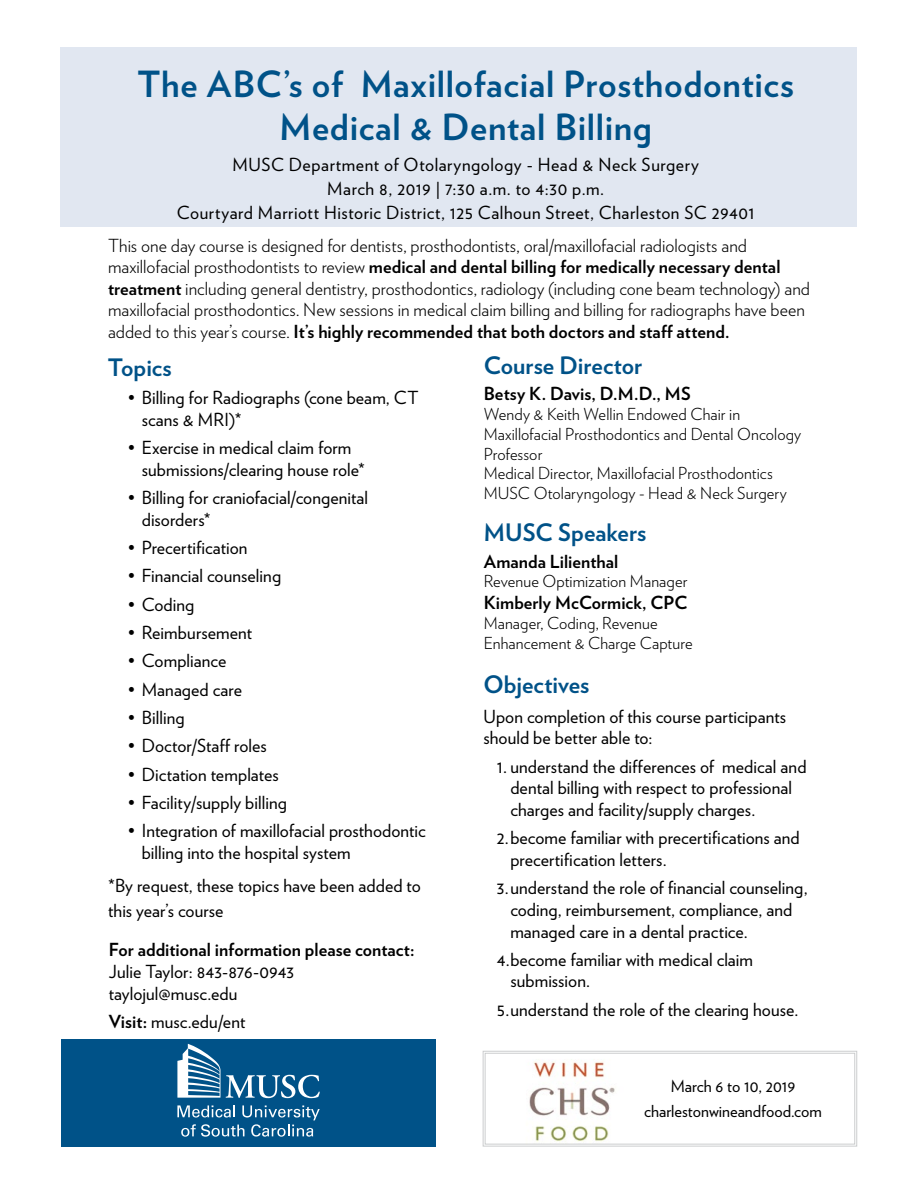
<style>
.page{position:relative;width:918px;height:1188px;background:#fff}
.page>*{position:absolute;margin:0;border:0;box-sizing:border-box;transform-origin:0 0}
.Headline{font:700 36px "Verlag";letter-spacing:.02em;color:#005288}
.Headings{font:700 24px "Verlag";color:#005288}
.address{font:18px/21.6px "Verlag";letter-spacing:.005em;color:#000}
.Overview{font:300 18px/21.6px "Verlag";color:#000}
.address-2{font:18px "Verlag";letter-spacing:.03em;color:#000}
.Speaker{font:700 18px "Verlag";letter-spacing:.005em;color:#000}
.schedule{font:18px/25.5px "Verlag";letter-spacing:.005em;color:#000}
.Title__info{font:300 16.5px/19.8px "Verlag";letter-spacing:.005em;color:#000}
.schedule-2{font:16.5px "Verlag";color:#000}
.s1{font-weight:700}
</style>
<div class="page">
<div style="left:61px;top:47px;width:796px;height:180px;background:#e1e7f1"></div>
<svg style="left:482px;top:1050px;width:376px;height:97px"></svg>
<div style="left:485px;top:1053px;width:370px;height:92px;border:1px solid #cbcdce"></div>
<img style="left:515px;top:1050px;width:114px;height:97px">
<div style="left:61px;top:1040px;width:374px;height:107px;background:#005288"></div>
<svg style="left:177px;top:1105px;width:143px;height:32px"></svg>
<svg style="left:177px;top:1044px;width:143px;height:54px"></svg>
<p class="Headline" style="left:138px;top:56px;width:658px">The ABC’s of Maxillofacial Prosthodontics</p>
<p class="Headline" style="left:279px;top:99px;width:374px">Medical &amp; Dental Billing</p>
<p class="address-2" style="left:233px;top:151px;width:468px">MUSC Department of Otolaryngology - Head &amp; Neck Surgery</p>
<p class="address-2" style="left:327px;top:175px;width:278px">March 8, 2019 | 7:30 a.m. to 4:30 p.m.</p>
<p class="address-2" style="left:177px;top:199px;width:579px">Courtyard Marriott Historic District, 125 Calhoun Street, Charleston SC 29401</p>
<p class="Overview" style="left:108px;top:233px;width:704px">This one day course is designed for dentists, prosthodontists, oral/maxillofacial radiologists and maxillofacial prosthodontists to review <span class="s1">medical and dental billing for medically necessary dental treatment</span> including general dentistry, prosthodontics, radiology (including cone beam technology) and maxillofacial prosthodontics. New sessions in medical claim billing and billing for radiographs have been added to this year’s course. <span class="s1">It’s highly recommended that both doctors and staff attend.</span></p>
<p class="Headings" style="left:108px;top:348px;width:65px">Topics</p>
<p class="address" style="left:142px;top:386px;width:278px;text-indent:-14px">• Billing for Radiographs (cone beam, CT scans &amp; MRI)*</p>
<p class="address" style="left:142px;top:436px;width:225px;text-indent:-14px">• Exercise in medical claim form submissions/clearing house role*</p>
<p class="address" style="left:142px;top:486px;width:228px;text-indent:-14px">• Billing for craniofacial/congenital disorders*</p>
<p class="address" style="left:128px;top:536px;width:121px">• Precertification</p>
<p class="address" style="left:128px;top:564px;width:154px">• Financial counseling</p>
<p class="address" style="left:128px;top:592px;width:68px">• Coding</p>
<p class="address" style="left:128px;top:621px;width:125px">• Reimbursement</p>
<p class="address" style="left:128px;top:649px;width:100px">• Compliance</p>
<p class="address" style="left:128px;top:677px;width:115px">• Managed care</p>
<p class="address" style="left:128px;top:706px;width:58px">• Billing</p>
<p class="address" style="left:128px;top:734px;width:140px">• Doctor/Staff roles</p>
<p class="address" style="left:128px;top:762px;width:152px">• Dictation templates</p>
<p class="address" style="left:128px;top:791px;width:160px">• Facility/supply billing</p>
<p class="address" style="left:142px;top:819px;width:286px;text-indent:-14px">• Integration of maxillofacial prosthodontic billing into the hospital system</p>
<p class="Headings" style="left:484px;top:346px;width:160px">Course Director</p>
<p class="Speaker" style="left:484px;top:379px;width:209px">Betsy K. Davis, D.M.D., MS</p>
<p class="Title__info" style="left:484px;top:403px;width:258px">Wendy &amp; Keith Wellin Endowed Chair in</p>
<p class="Title__info" style="left:484px;top:423px;width:319px">Maxillofacial Prosthodontics and Dental Oncology</p>
<p class="Title__info" style="left:484px;top:443px;width:60px">Professor</p>
<p class="Title__info" style="left:484px;top:463px;width:291px">Medical Director, Maxillofacial Prosthodontics</p>
<p class="Title__info" style="left:484px;top:482px;width:305px">MUSC Otolaryngology - Head &amp; Neck Surgery</p>
<p class="Headings" style="left:484px;top:514px;width:164px">MUSC Speakers</p>
<p class="Speaker" style="left:484px;top:547px;width:136px">Amanda Lilienthal</p>
<p class="Title__info" style="left:484px;top:571px;width:205px">Revenue Optimization Manager</p>
<p class="Speaker" style="left:484px;top:588px;width:205px">Kimberly McCormick, CPC</p>
<p class="Title__info" style="left:484px;top:612px;width:210px">Manager, Coding, Revenue<br>Enhancement &amp; Charge Capture</p>
<p class="Headings" style="left:483px;top:666px;width:108px">Objectives</p>
<p class="address" style="left:483px;top:705px;width:304px">Upon completion of this course participants should be better able to:</p>
<p class="address" style="left:510px;top:755px;width:298px;text-indent:-14px">1. understand the differences of medical and dental billing with respect to professional charges and facility/supply charges.</p>
<p class="address" style="left:510px;top:826px;width:291px;text-indent:-14px">2.become familiar with precertifications and precertification letters.</p>
<p class="address" style="left:510px;top:876px;width:299px;text-indent:-14px">3.understand the role of financial counseling, coding, reimbursement, compliance, and managed care in a dental practice.</p>
<p class="address" style="left:510px;top:948px;width:244px;text-indent:-14px">4.become familiar with medical claim submission.</p>
<p class="address" style="left:497px;top:998px;width:303px">5.understand the role of the clearing house.</p>
<p class="schedule" style="left:108px;top:871px;width:314px">*By request, these topics have been added to this year’s course</p>
<p class="Speaker" style="left:109px;top:936px;width:307px">For additional information please contact:</p>
<p class="address" style="left:109px;top:960px;width:187px">Julie Taylor: 843-876-0943</p>
<p class="address" style="left:109px;top:981px;width:130px">taylojul@musc.edu</p>
<p class="address" style="left:109px;top:1010px;width:138px"><span class="s1">Visit:</span> musc.edu/ent</p>
<p class="schedule-2" style="left:671px;top:1073px;width:126px">March 6 to 10, 2019</p>
<p class="schedule-2" style="left:644px;top:1099px;width:179px">charlestonwineandfood.com</p>
</div>
